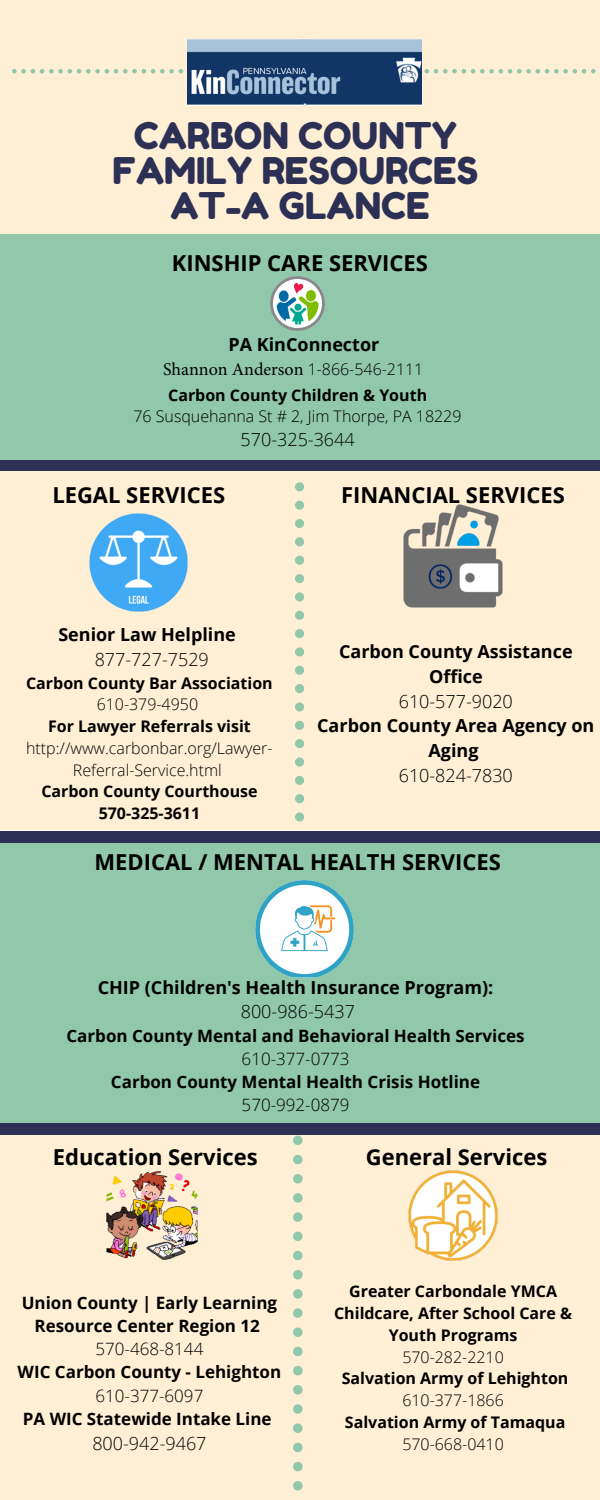
<style>
.page{position:relative;width:600px;height:1500px;background:#fff}
.page>*{position:absolute;margin:0;border:0;box-sizing:border-box;transform-origin:0 0}
.t1{font:36.8px "Fredoka One";color:#2d3055}
.t2{font:700 22px "Open Sans";color:#000}
.t3{font:700 18px/24.8px "Open Sans";color:#000;text-align:center}
.t4{font:300 18px "Open Sans";color:#000}
.t5{font:18px/24.1px "Minion Pro";color:#000}
.t6{font:700 17px/23.2px "Open Sans";color:#000;text-align:center}
.t7{font:300 17px "Open Sans";color:#000}
.t8{font:700 16px/21.8px "Open Sans";color:#000;text-align:center}
.t9{font:300 16px/21.8px "Open Sans";color:#000;text-align:center}
.s1{font-family:"Open Sans";font-weight:700}
.s2{font-family:"Open Sans";font-weight:300;font-size:16px}
</style>
<div class="page">
<div style="left:0;top:843px;width:600px;height:280px;background:#91c8ab"></div>
<div style="left:0;top:460px;width:600px;height:12px;background:#2d3055"></div>
<div style="left:0;top:472px;width:600px;height:358px;background:#ffefd5"></div>
<div style="left:0;top:234px;width:600px;height:226px;background:#91c8ab"></div>
<div style="left:0;top:1136px;width:600px;height:364px;background:#ffefd5"></div>
<div style="left:293px;top:1232px;width:10px;height:9px;background:#91c8ab;border-radius:50%"></div>
<div style="left:293px;top:1251px;width:10px;height:9px;background:#91c8ab;border-radius:50%"></div>
<div style="left:293px;top:1212px;width:10px;height:10px;background:#91c8ab;border-radius:50%"></div>
<div style="left:293px;top:1289px;width:10px;height:10px;background:#91c8ab;border-radius:50%"></div>
<svg style="left:293px;top:1136px;width:10px;height:9px"></svg>
<div style="left:293px;top:1308px;width:10px;height:10px;background:#91c8ab;border-radius:50%"></div>
<div style="left:293px;top:1155px;width:10px;height:9px;background:#91c8ab;border-radius:50%"></div>
<div style="left:293px;top:1174px;width:10px;height:10px;background:#91c8ab;border-radius:50%"></div>
<div style="left:293px;top:1193px;width:10px;height:10px;background:#91c8ab;border-radius:50%"></div>
<div style="left:293px;top:1270px;width:10px;height:9px;background:#91c8ab;border-radius:50%"></div>
<div style="left:293px;top:1423px;width:10px;height:10px;background:#91c8ab;border-radius:50%"></div>
<div style="left:293px;top:1443px;width:10px;height:9px;background:#91c8ab;border-radius:50%"></div>
<div style="left:293px;top:1462px;width:10px;height:9px;background:#91c8ab;border-radius:50%"></div>
<div style="left:293px;top:1481px;width:10px;height:10px;background:#91c8ab;border-radius:50%"></div>
<div style="left:293px;top:1404px;width:10px;height:10px;background:#91c8ab;border-radius:50%"></div>
<div style="left:293px;top:1347px;width:10px;height:9px;background:#91c8ab;border-radius:50%"></div>
<div style="left:293px;top:1366px;width:10px;height:9px;background:#91c8ab;border-radius:50%"></div>
<div style="left:293px;top:1327px;width:10px;height:10px;background:#91c8ab;border-radius:50%"></div>
<div style="left:293px;top:1385px;width:10px;height:10px;background:#91c8ab;border-radius:50%"></div>
<div style="left:0;top:0;width:600px;height:234px;background:#ffefd5"></div>
<svg style="left:12px;top:69px;width:171px;height:5px"></svg>
<svg style="left:425px;top:69px;width:171px;height:5px"></svg>
<img style="left:188px;top:40px;width:234px;height:66px">
<img style="left:271px;top:276px;width:54px;height:54px">
<img style="left:90px;top:514px;width:97px;height:97px">
<img style="left:404px;top:505px;width:99px;height:102px">
<div style="left:0;top:831px;width:600px;height:12px;background:#2d3055"></div>
<div style="left:0;top:1123px;width:600px;height:12px;background:#2d3055"></div>
<div style="left:295px;top:574px;width:9px;height:9px;background:#91c8ab;border-radius:50%"></div>
<div style="left:295px;top:592px;width:9px;height:9px;background:#91c8ab;border-radius:50%"></div>
<div style="left:295px;top:556px;width:9px;height:9px;background:#91c8ab;border-radius:50%"></div>
<div style="left:295px;top:629px;width:9px;height:9px;background:#91c8ab;border-radius:50%"></div>
<svg style="left:295px;top:482px;width:9px;height:9px"></svg>
<div style="left:295px;top:647px;width:9px;height:10px;background:#91c8ab;border-radius:50%"></div>
<div style="left:295px;top:501px;width:9px;height:9px;background:#91c8ab;border-radius:50%"></div>
<div style="left:295px;top:519px;width:9px;height:9px;background:#91c8ab;border-radius:50%"></div>
<div style="left:295px;top:537px;width:9px;height:9px;background:#91c8ab;border-radius:50%"></div>
<div style="left:295px;top:611px;width:9px;height:9px;background:#91c8ab;border-radius:50%"></div>
<div style="left:295px;top:757px;width:9px;height:10px;background:#91c8ab;border-radius:50%"></div>
<div style="left:295px;top:776px;width:9px;height:9px;background:#91c8ab;border-radius:50%"></div>
<div style="left:295px;top:794px;width:9px;height:9px;background:#91c8ab;border-radius:50%"></div>
<div style="left:295px;top:812px;width:9px;height:10px;background:#91c8ab;border-radius:50%"></div>
<div style="left:295px;top:739px;width:9px;height:9px;background:#91c8ab;border-radius:50%"></div>
<div style="left:295px;top:684px;width:9px;height:9px;background:#91c8ab;border-radius:50%"></div>
<div style="left:295px;top:702px;width:9px;height:10px;background:#91c8ab;border-radius:50%"></div>
<div style="left:295px;top:666px;width:9px;height:9px;background:#91c8ab;border-radius:50%"></div>
<div style="left:295px;top:721px;width:9px;height:9px;background:#91c8ab;border-radius:50%"></div>
<img style="left:256px;top:881px;width:97px;height:96px">
<img style="left:106px;top:1171px;width:92px;height:89px">
<img style="left:409px;top:1170px;width:89px;height:90px">
<p class="t1" style="left:134px;top:113px;width:325px">CARBON COUNTY</p>
<p class="t1" style="left:113px;top:148px;width:367px">FAMILY RESOURCES</p>
<p class="t1" style="left:170px;top:183px;width:261px">AT-A GLANCE</p>
<p class="t2" style="left:172px;top:248px;width:258px">KINSHIP CARE SERVICES</p>
<p class="t5" style="left:163px;top:333px;width:262px;text-indent:66px"><span class="s1">PA KinConnector<br></span>Shannon Anderson <span class="s2">1-866-546-2111</span></p>
<p class="t8" style="left:168px;top:384px;width:260px">Carbon County Children &amp; Youth</p>
<p class="t9" style="left:133px;top:405px;width:330px">76 Susquehanna St # 2, Jim Thorpe, PA 18229</p>
<p class="t4" style="left:241px;top:427px;width:116px">570-325-3644</p>
<p class="t2" style="left:52px;top:480px;width:174px">LEGAL SERVICES</p>
<p class="t2" style="left:341px;top:480px;width:225px">FINANCIAL SERVICES</p>
<p class="t3" style="left:58px;top:622px;width:179px">Senior Law Helpline</p>
<p class="t4" style="left:95px;top:647px;width:116px">877-727-7529</p>
<p class="t8" style="left:26px;top:671px;width:248px">Carbon County Bar Association</p>
<p class="t9" style="left:97px;top:693px;width:103px">610-379-4950</p>
<p class="t8" style="left:48px;top:715px;width:204px">For Lawyer Referrals visit</p>
<p class="t9" style="left:26px;top:737px;width:248px">http://www.carbonbar.org/Lawyer-<br>Referral-Service.html</p>
<p class="t8" style="left:41px;top:780px;width:218px">Carbon County Courthouse</p>
<p class="t8" style="left:99px;top:802px;width:103px">570-325-3611</p>
<p class="t3" style="left:339px;top:639px;width:235px">Carbon County Assistance<br>Office</p>
<p class="t4" style="left:399px;top:688px;width:116px">610-577-9020</p>
<p class="t3" style="left:317px;top:713px;width:279px">Carbon County Area Agency on<br>Aging</p>
<p class="t4" style="left:399px;top:763px;width:116px">610-824-7830</p>
<p class="t2" style="left:95px;top:847px;width:408px">MEDICAL / MENTAL HEALTH SERVICES</p>
<p class="t3" style="left:98px;top:974px;width:397px">CHIP (Children's Health Insurance Program):</p>
<p class="t4" style="left:241px;top:999px;width:116px">800-986-5437</p>
<p class="t6" style="left:66px;top:1023px;width:460px">Carbon County Mental and Behavioral Health Services</p>
<p class="t7" style="left:242px;top:1047px;width:109px">610-377-0773</p>
<p class="t6" style="left:111px;top:1070px;width:371px">Carbon County Mental Health Crisis Hotline</p>
<p class="t7" style="left:242px;top:1093px;width:109px">570-992-0879</p>
<p class="t2" style="left:53px;top:1142px;width:206px">Education Services</p>
<p class="t2" style="left:366px;top:1142px;width:183px">General Services</p>
<p class="t6" style="left:22px;top:1291px;width:257px">Union County | Early Learning<br>Resource Center Region 12</p>
<p class="t7" style="left:96px;top:1337px;width:109px">570-468-8144</p>
<p class="t6" style="left:18px;top:1360px;width:265px">WIC Carbon County - Lehighton</p>
<p class="t7" style="left:96px;top:1384px;width:109px">610-377-6097</p>
<p class="t6" style="left:23px;top:1407px;width:250px">PA WIC Statewide Intake Line</p>
<p class="t4" style="left:92px;top:1430px;width:116px">800-942-9467</p>
<p class="t8" style="left:349px;top:1280px;width:209px">Greater Carbondale YMCA</p>
<p class="t8" style="left:334px;top:1302px;width:239px">Childcare, After School Care &amp;<br>Youth Programs</p>
<p class="t9" style="left:402px;top:1345px;width:103px">570-282-2210</p>
<p class="t8" style="left:342px;top:1367px;width:228px">Salvation Army of Lehighton</p>
<p class="t9" style="left:402px;top:1389px;width:103px">610-377-1866</p>
<p class="t8" style="left:345px;top:1411px;width:222px">Salvation Army of Tamaqua</p>
<p class="t9" style="left:402px;top:1432px;width:103px">570-668-0410</p>
</div>
